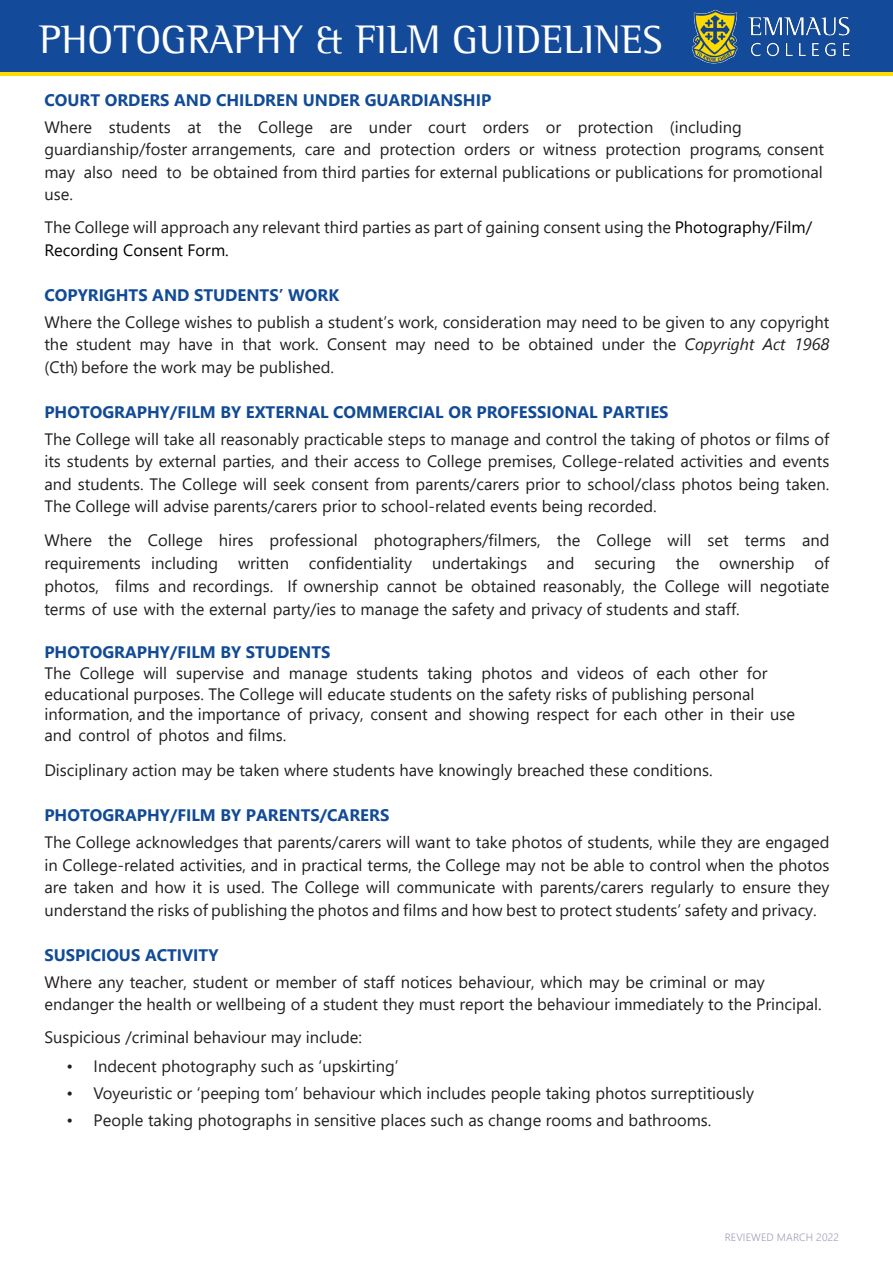
<style>
.page{position:relative;width:893px;height:1263px;background:#fff}
.page>*{position:absolute;margin:0;border:0;box-sizing:border-box;transform-origin:0 0}
.t1{font:40.95px "Agfa Rotis Semi Serif";color:#fff}
.t2{font:700 16.65px "Segoe UI";color:#114b97}
.t3{font:16.5px/22.5px "Segoe UI";color:#231f20}
.t4{font:300 10.65px "Segoe UI";letter-spacing:.01em;color:#a09cba}
.s1{color:#000}
.s2{font-style:italic}
</style>
<div class="page">
<div style="left:0;top:0;width:893px;height:73px;background:#134a9a"></div>
<hr style="left:0;top:73px;width:893px;height:3px;background:#ffdb03">
<img style="left:691px;top:9px;width:159px;height:55px">
<p class="t1" style="left:39px;top:15px;width:625px">PHOTOGRAPHY &amp; FILM GUIDELINES</p>
<p class="t2" style="left:44px;top:84px;width:448px">COURT ORDERS AND CHILDREN UNDER GUARDIANSHIP</p>
<p class="t3" style="left:44px;top:114px;width:781px">Where students at the College are under court orders or protection (including guardianship/foster arrangements, care and protection orders or witness protection programs, consent may also need to be obtained from third parties for external publications or publications for promotional use.</p>
<p class="t3" style="left:44px;top:215px;width:769px">The College will approach any relevant third parties as part of gaining consent using the <span class="s1">Photography/Film/<br>Recording Consent Form.</span></p>
<p class="t2" style="left:44px;top:279px;width:296px">COPYRIGHTS AND STUDENTS’ WORK</p>
<p class="t3" style="left:44px;top:309px;width:787px;text-align:justify">Where the College wishes to publish a student’s work, consideration may need to be given to any copyright the student may have in that work. Consent may need to be obtained under the <span class="s2">Copyright Act 1968 </span>(Cth) before the work may be published.</p>
<p class="t2" style="left:44px;top:396px;width:626px">PHOTOGRAPHY/FILM BY EXTERNAL COMMERCIAL OR PROFESSIONAL PARTIES</p>
<p class="t3" style="left:44px;top:426px;width:787px;text-align:justify">The College will take all reasonably practicable steps to manage and control the taking of photos or films of its students by external parties, and their access to College premises, College-related activities and events and students. The College will seek consent from parents/carers prior to school/class photos being taken.<br>The College will advise parents/carers prior to school-related events being recorded.</p>
<p class="t3" style="left:44px;top:527px;width:787px;line-height:23.1px;text-align:justify">Where the College hires professional photographers/filmers, the College will set terms and requirements including written confidentiality undertakings and securing the ownership of photos, films and recordings. If ownership cannot be obtained reasonably, the College will negotiate terms of use with the external party/ies to manage the safety and privacy of students and staff.</p>
<p class="t2" style="left:44px;top:636px;width:288px">PHOTOGRAPHY/FILM BY STUDENTS</p>
<p class="t3" style="left:44px;top:661px;width:752px;line-height:20.9px">The College will supervise and manage students taking photos and videos of each other for educational purposes. The College will educate students on the safety risks of publishing personal information, and the importance of privacy, consent and showing respect for each other in their use and control of photos and films.</p>
<p class="t3" style="left:44px;top:757px;width:670px">Disciplinary action may be taken where students have knowingly breached these conditions.</p>
<p class="t2" style="left:44px;top:799px;width:346px">PHOTOGRAPHY/FILM BY PARENTS/CARERS</p>
<p class="t3" style="left:44px;top:829px;width:787px;text-align:justify">The College acknowledges that parents/carers will want to take photos of students, while they are engaged in College-related activities, and in practical terms, the College may not be able to control when the photos are taken and how it is used. The College will communicate with parents/carers regularly to ensure they understand the risks of publishing the photos and films and how best to protect students’ safety and privacy.</p>
<p class="t2" style="left:44px;top:939px;width:176px">SUSPICIOUS ACTIVITY</p>
<p class="t3" style="left:44px;top:969px;width:779px">Where any teacher, student or member of staff notices behaviour, which may be criminal or may endanger the health or wellbeing of a student they must report the behaviour immediately to the Principal.</p>
<p class="t3" style="left:44px;top:1024px;width:319px">Suspicious /criminal behaviour may include:</p>
<p class="t3" style="left:67px;top:1054px;width:334px">• Indecent photography such as ‘upskirting’</p>
<p class="t3" style="left:67px;top:1081px;width:689px">• Voyeuristic or ‘peeping tom’ behaviour which includes people taking photos surreptitiously</p>
<p class="t3" style="left:67px;top:1108px;width:646px">• People taking photographs in sensitive places such as change rooms and bathrooms.</p>
<p class="t4" style="left:725px;top:1227px;width:116px">REVIEWED MARCH 2022</p>
</div>
